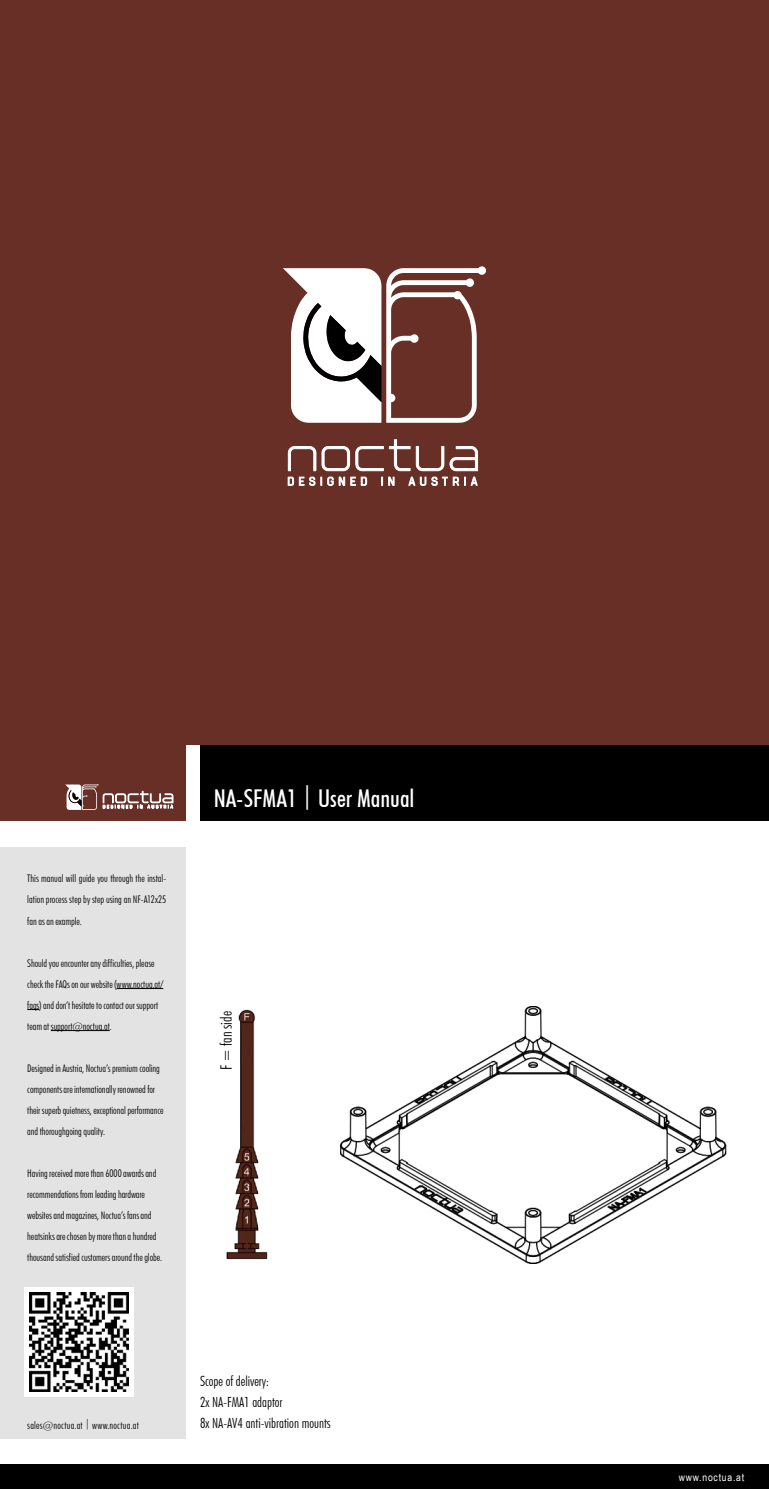
<style>
.page{position:relative;width:769px;height:1489px;background:#fff}
.page>*{position:absolute;margin:0;border:0;box-sizing:border-box;transform-origin:0 0}
.t1{font:500 condensed 24.5px "Futura BT";color:#fff}
.t2{font:300 condensed 15.75px "Futura BT";color:#000}
.t3{font:300 condensed 14px/21px "Futura BT";color:#000}
.t4{font:300 condensed 10.5px/21px "Futura BT";letter-spacing:-.005em;color:#000}
.t5{font:300 condensed 10.5px "Futura BT";letter-spacing:.02em;color:#000}
.t6{font:10.5px "Arial Narrow";letter-spacing:.075em;color:#fff}
</style>
<div class="page">
<div style="left:200px;top:744px;width:569px;height:77px;background:#000"></div>
<div style="left:0;top:744px;width:185px;height:77px;background:#672f25"></div>
<div style="left:0;top:1463px;width:769px;height:25px;background:#000"></div>
<div style="left:0;top:0;width:769px;height:744px;background:#672f25"></div>
<div style="left:0;top:847px;width:185px;height:592px;background:#e3e3e3"></div>
<hr style="left:117px;top:988px;width:46px;height:1px;background:#000">
<svg style="left:27px;top:1009px;width:12px;height:1px"></svg>
<hr style="left:51px;top:1030px;width:59px;height:1px;background:#000">
<img style="left:340px;top:1006px;width:386px;height:257px">
<div style="left:25px;top:1287px;width:109px;height:109px;background:#fff"></div>
<img style="left:30px;top:1292px;width:99px;height:99px">
<img style="left:226px;top:1009px;width:42px;height:251px">
<svg style="left:283px;top:266px;width:203px;height:157px"></svg>
<svg style="left:287px;top:439px;width:191px;height:47px"></svg>
<svg style="left:65px;top:784px;width:108px;height:25px"></svg>
<p class="t4" style="left:27px;top:868px;width:140px;text-align:justify">This manual will guide you through the instal&shy;lation process step by step using an NF-A12x25 fan as an example.</p>
<p class="t4" style="left:27px;top:952px;width:137px">Should you encounter any difficulties, please check the FAQs on our website (www.noctua.at/ faqs) and don’t hesitate to contact our support team at support@noctua.at.</p>
<p class="t4" style="left:27px;top:1057px;width:138px">Designed in Austria, Noctua’s premium cooling components are internationally renowned for their superb quietness, exceptional performance and thoroughgoing quality.</p>
<p class="t4" style="left:27px;top:1162px;width:136px">Having received more than 6000 awards and recommendations from leading hardware websites and magazines, Noctua’s fans and heatsinks are chosen by more than a hundred thousand satisfied customers around the globe.</p>
<h1 class="t1" style="left:214px;top:783px;width:202px">NA-SFMA1 | User Manual</h1>
<h2 class="t2" style="left:217px;top:1070px;width:61px;rotate:-90deg">F = fan side</h2>
<p class="t5" style="left:27px;top:1418px;width:113px">sales@noctua.at | www.noctua.at</p>
<h3 class="t3" style="left:200px;top:1369px;width:132px">Scope of delivery:<br>2x NA-FMA1 adaptor<br>8x NA-AV4 anti-vibration mounts</h3>
<p class="t6" style="left:679px;top:1468px;width:67px">www.noctua.at</p>
</div>
